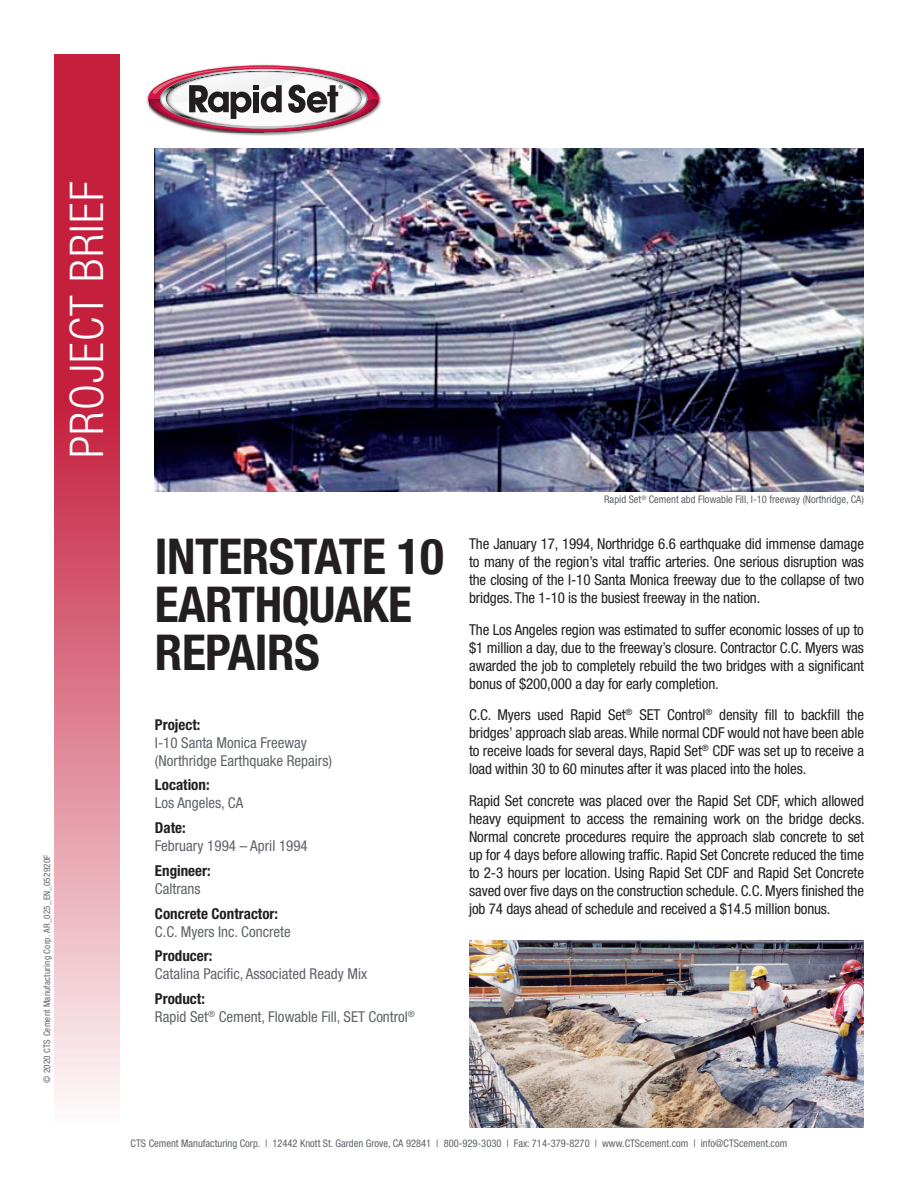
<style>
.page{position:relative;width:918px;height:1188px;background:#fff}
.page>*{position:absolute;margin:0;border:0;box-sizing:border-box;transform-origin:0 0}
.t1{font:700 condensed 49.5px/48px "Helvetica Neue LT Std";letter-spacing:-.01em;color:#231f20}
.t2{font:300 condensed 46.5px "Helvetica Neue LT Std";letter-spacing:.025em;color:#fff}
.t3{font:condensed 15px/18px "Helvetica Neue LT Std";letter-spacing:-.01em;color:#231f20;text-align:justify}
.t4{font:condensed 15px/18px "Helvetica Neue LT Std";color:#5f6369}
.t5{font:700 condensed 15px "Helvetica Neue LT Std";color:#231f20}
.t6{font:condensed 10.5px "Helvetica Neue LT Std";color:#5f6369}
.t7{font:condensed 9px "Helvetica Neue LT Std";letter-spacing:.025em;color:#5f6369}
.s1{font-weight:700;color:#231f20}
</style>
<div class="page">
<svg style="left:54px;top:54px;width:65px;height:1047px"></svg>
<img style="left:146px;top:64px;width:236px;height:71px">
<svg style="left:148px;top:65px;width:231px;height:67px"></svg>
<img style="left:155px;top:148px;width:709px;height:344px">
<img style="left:469px;top:941px;width:395px;height:186px">
<h2 class="t2" style="left:60px;top:458px;width:278px;rotate:-90deg">PROJECT BRIEF</h2>
<p class="t7" style="left:42px;top:1083px;width:230px;rotate:-90deg">© 2020 CTS Cement Manufacturing Corp. AR_025_EN_052920F</p>
<p class="t6" style="left:604px;top:493px;width:261px">Rapid Set<sup>®</sup> Cement abd Flowable Fill, I-10 freeway (Northridge, CA)</p>
<h1 class="t1" style="left:155px;top:532px;width:290px">INTERSTATE 10<br>EARTHQUAKE<br>REPAIRS</h1>
<p class="t3" style="left:469px;top:535px;width:396px">The January 17, 1994, Northridge 6.6 earthquake did immense damage to many of the region’s vital traffic arteries. One serious disruption was the closing of the I-10 Santa Monica freeway due to the collapse of two bridges. The 1-10 is the busiest freeway in the nation.</p>
<p class="t3" style="left:469px;top:621px;width:396px">The Los Angeles region was estimated to suffer economic losses of up to $1 million a day, due to the freeway’s closure. Contractor C.C. Myers was awarded the job to completely rebuild the two bridges with a significant bonus of $200,000 a day for early completion.</p>
<p class="t3" style="left:469px;top:706px;width:396px">C.C. Myers used Rapid Set<sup>®</sup> SET Control<sup>®</sup> density fill to backfill the bridges’ approach slab areas. While normal CDF would not have been able to receive loads for several days, Rapid Set<sup>®</sup> CDF was set up to receive a load within 30 to 60 minutes after it was placed into the holes.</p>
<p class="t3" style="left:469px;top:792px;width:397px">Rapid Set concrete was placed over the Rapid Set CDF, which allowed heavy equipment to access the remaining work on the bridge decks.<br>Normal concrete procedures require the approach slab concrete to set up for 4 days before allowing traffic. Rapid Set Concrete reduced the time to 2-3 hours per location. Using Rapid Set CDF and Rapid Set Concrete saved over five days on the construction schedule. C.C. Myers finished the job 74 days ahead of schedule and received a $14.5 million bonus.</p>
<p class="t5" style="left:155px;top:715px;width:47px">Project:</p>
<p class="t4" style="left:155px;top:733px;width:179px">I-10 Santa Monica Freeway (Northridge Earthquake Repairs)</p>
<p class="t5" style="left:155px;top:776px;width:56px">Location:</p>
<p class="t4" style="left:155px;top:794px;width:90px">Los Angeles, CA</p>
<p class="t5" style="left:155px;top:819px;width:32px">Date:</p>
<p class="t4" style="left:155px;top:837px;width:154px">February 1994 – April 1994</p>
<p class="t5" style="left:155px;top:861px;width:57px">Engineer:</p>
<p class="t4" style="left:155px;top:879px;width:47px">Caltrans</p>
<p class="t5" style="left:155px;top:904px;width:125px">Concrete Contractor:</p>
<p class="t4" style="left:155px;top:922px;width:137px">C.C. Myers Inc. Concrete</p>
<p class="t5" style="left:155px;top:947px;width:59px">Producer:</p>
<p class="t4" style="left:155px;top:965px;width:214px">Catalina Pacific, Associated Ready Mix</p>
<p class="t4" style="left:155px;top:990px;width:262px"><span class="s1">Product:<br></span>Rapid Set<sup>®</sup> Cement, Flowable Fill, SET Control<sup>®</sup></p>
<p class="t6" style="left:131px;top:1138px;width:658px">CTS Cement Manufacturing Corp. | 12442 Knott St. Garden Grove, CA 92841 | 800-929-3030 | Fax: 714-379-8270 | www.CTScement.com | info@CTScement.com</p>
</div>
